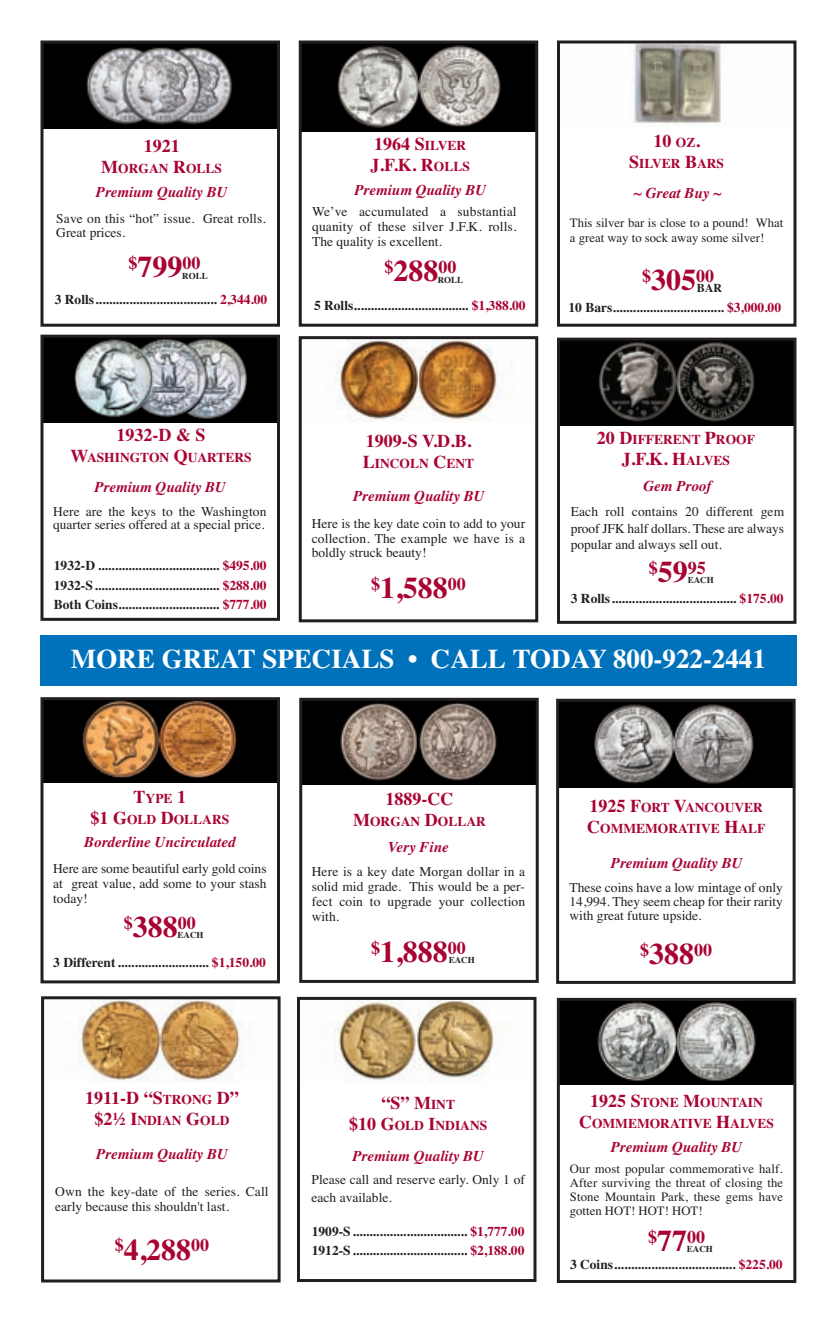
<style>
.page{position:relative;width:837px;height:1323px;background:#fff}
.page>*{position:absolute;margin:0;border:0;box-sizing:border-box;transform-origin:0 0}
.t1{font:700 30px "Times";color:#a90332}
.t2{font:700 27px "Times";color:#fff}
.t3{font:700 18px/21px "Times";color:#a90332}
.t4{font:italic 700 15px "Times";color:#a90332}
.t5{font:13.5px/15px "Times";color:#231f20;text-align:justify}
.t6{font:700 13.5px/19.5px "Times";color:#231f20;text-align:justify}
.t7{font:700 13.5px/21px "Times";color:#a90332;text-align:center}
.t8{font:12.75px/14.2px "Times";color:#231f20}
.t9{font:700 12px "Times";color:#231f20}
.t10{font:700 9px "Times";color:#231f20}
.s1{font-size:18px}
.s2{font-size:13.5px}
.s3{font-size:30px}
.s4{color:#a90332}
</style>
<div class="page">
<img style="left:44px;top:44px;width:232px;height:84px">
<div style="left:40px;top:40px;width:240px;height:287px;border:3px solid #231f20"></div>
<div style="left:40px;top:635px;width:757px;height:51px;background:#0072bc"></div>
<img style="left:44px;top:701px;width:232px;height:82px">
<div style="left:40px;top:697px;width:240px;height:286px;border:3px solid #231f20"></div>
<img style="left:78px;top:1000px;width:173px;height:82px">
<div style="left:41px;top:996px;width:240px;height:286px;border:3px solid #231f20"></div>
<img style="left:44px;top:339px;width:232px;height:83px">
<div style="left:40px;top:335px;width:240px;height:286px;border:3px solid #231f20"></div>
<img style="left:633px;top:44px;width:90px;height:81px">
<div style="left:557px;top:40px;width:239px;height:287px;border:3px solid #231f20"></div>
<img style="left:303px;top:702px;width:232px;height:83px">
<div style="left:299px;top:698px;width:240px;height:285px;border:3px solid #231f20"></div>
<img style="left:303px;top:44px;width:231px;height:87px">
<div style="left:299px;top:40px;width:239px;height:287px;border:3px solid #231f20"></div>
<img style="left:335px;top:340px;width:177px;height:81px">
<div style="left:299px;top:336px;width:239px;height:286px;border:3px solid #231f20"></div>
<img style="left:561px;top:342px;width:231px;height:83px">
<div style="left:557px;top:338px;width:239px;height:286px;border:3px solid #231f20"></div>
<img style="left:334px;top:1001px;width:176px;height:81px">
<div style="left:297px;top:997px;width:239px;height:285px;border:3px solid #231f20"></div>
<img style="left:560px;top:703px;width:232px;height:85px">
<div style="left:556px;top:699px;width:240px;height:285px;border:3px solid #231f20"></div>
<img style="left:561px;top:1002px;width:231px;height:82px">
<div style="left:557px;top:998px;width:239px;height:285px;border:3px solid #231f20"></div>
<h3 class="t3" style="left:144px;top:136px;width:37px">1921</h3>
<p class="t7" style="left:101px;top:158px;width:122px"><span class="s1">M</span>ORGAN <span class="s1">R</span>OLLS</p>
<p class="t4" style="left:96px;top:183px;width:133px">Premium Quality BU</p>
<h3 class="t3" style="left:371px;top:133px;width:101px">1964 S<span class="s2">ILVER<br></span>J.F.K. R<span class="s2">OLLS</span></h3>
<p class="t4" style="left:354px;top:181px;width:133px">Premium Quality BU</p>
<p class="t5" style="left:56px;top:211px;width:211px;line-height:14.2px">Save on this “hot” issue. Great rolls.<br>Great prices.</p>
<p class="t5" style="left:312px;top:203px;width:206px">We’ve accumulated a substantial quanity of these silver J.F.K. rolls.<br>The quality is excellent.</p>
<h3 class="t3" style="left:129px;top:252px;width:74px">$<span class="s3">799</span>00</h3>
<p class="t6" style="left:55px;top:290px;width:214px">3 Rolls.................................... <span class="s4">2,344.00</span></p>
<p class="t10" style="left:182px;top:271px;width:27px">ROLL</p>
<h3 class="t3" style="left:385px;top:256px;width:73px">$<span class="s3">288</span>00</h3>
<p class="t10" style="left:438px;top:275px;width:27px">ROLL</p>
<p class="t6" style="left:314px;top:295px;width:213px">5 Rolls.................................. <span class="s4">$1,388.00</span></p>
<h3 class="t3" style="left:653px;top:130px;width:48px">10 <span class="s2">OZ</span>.</h3>
<p class="t7" style="left:629px;top:153px;width:97px"><span class="s1">S</span>ILVER <span class="s1">B</span>ARS</p>
<p class="t4" style="left:633px;top:184px;width:90px">~ Great Buy ~</p>
<p class="t8" style="left:570px;top:216px;width:215px">This silver bar is close to a pound! What a great way to sock away some silver!</p>
<h3 class="t3" style="left:642px;top:266px;width:73px">$<span class="s3">305</span>00</h3>
<p class="t6" style="left:568px;top:297px;width:214px">10 Bars................................. <span class="s4">$3,000.00</span></p>
<p class="t9" style="left:697px;top:281px;width:27px">BAR</p>
<h3 class="t3" style="left:117px;top:424px;width:90px">1932-D &amp; S</h3>
<p class="t7" style="left:70px;top:447px;width:183px"><span class="s1">W</span>ASHINGTON <span class="s1">Q</span>UARTERS</p>
<p class="t4" style="left:94px;top:478px;width:133px">Premium Quality BU</p>
<h3 class="t3" style="left:366px;top:430px;width:107px">1909-S V.D.B.</h3>
<p class="t7" style="left:363px;top:453px;width:113px"><span class="s1">L</span>INCOLN <span class="s1">C</span>ENT</p>
<p class="t4" style="left:353px;top:487px;width:133px">Premium Quality BU</p>
<p class="t7" style="left:597px;top:429px;width:160px"><span class="s1">20 D</span>IFFERENT <span class="s1">P</span>ROOF</p>
<h3 class="t3" style="left:622px;top:449px;width:110px">J.F.K. H<span class="s2">ALVES</span></h3>
<p class="t4" style="left:643px;top:477px;width:69px">Gem Proof</p>
<p class="t5" style="left:53px;top:504px;width:215px;line-height:13.5px">Here are the keys to the Washington quarter series offered at a special price.</p>
<p class="t6" style="left:54px;top:556px;width:214px">1932-D .................................... <span class="s4">$495.00<br></span>1932-S..................................... <span class="s4">$288.00<br></span>Both Coins.............................. <span class="s4">$777.00</span></p>
<p class="t5" style="left:312px;top:517px;width:215px;line-height:14.2px">Here is the key date coin to add to your collection. The example we have is a boldly struck beauty!</p>
<h1 class="t1" style="left:371px;top:570px;width:96px"><sup>$</sup>1,588 <sup>00</sup></h1>
<p class="t5" style="left:571px;top:503px;width:215px;line-height:16.5px">Each roll contains 20 different gem proof JFK half dollars. These are always popular and always sell out.</p>
<h3 class="t3" style="left:649px;top:557px;width:58px">$<span class="s3">59</span>95</h3>
<p class="t10" style="left:688px;top:575px;width:28px">EACH</p>
<p class="t6" style="left:571px;top:588px;width:214px">3 Rolls..................................... <span class="s4">$175.00</span></p>
<h2 class="t2" style="left:71px;top:643px;width:697px">MORE GREAT SPECIALS • CALL TODAY 800-922-2441</h2>
<p class="t7" style="left:91px;top:787px;width:140px"><span class="s1">T</span>YPE <span class="s1">1<br>$1 G</span>OLD <span class="s1">D</span>OLLARS</p>
<p class="t4" style="left:84px;top:833px;width:153px">Borderline Uncirculated</p>
<p class="t5" style="left:53px;top:861px;width:215px">Here are some beautiful early gold coins at great value, add some to your stash today!</p>
<h3 class="t3" style="left:124px;top:912px;width:73px">$<span class="s3">388</span>00</h3>
<p class="t10" style="left:178px;top:930px;width:28px">EACH</p>
<p class="t6" style="left:53px;top:953px;width:214px">3 Different ........................... <span class="s4">$1,150.00</span></p>
<h3 class="t3" style="left:386px;top:789px;width:69px">1889-CC</h3>
<p class="t7" style="left:353px;top:811px;width:134px"><span class="s1">M</span>ORGAN <span class="s1">D</span>OLLAR</p>
<p class="t4" style="left:388px;top:838px;width:62px">Very Fine</p>
<p class="t5" style="left:312px;top:864px;width:215px">Here is a key date Morgan dollar in a solid mid grade. This would be a per&shy;fect coin to upgrade your collection with.</p>
<h1 class="t1" style="left:371px;top:934px;width:96px"><sup>$</sup>1,888<sup>00</sup></h1>
<p class="t10" style="left:449px;top:955px;width:28px">EACH</p>
<p class="t7" style="left:587px;top:797px;width:180px;text-align:left"><span class="s1">1925 F</span>ORT <span class="s1">V</span>ANCOUVER<br><span class="s1">C</span>OMMEMORATIVE <span class="s1">H</span>ALF</p>
<p class="t4" style="left:611px;top:854px;width:133px">Premium Quality BU</p>
<p class="t5" style="left:570px;top:880px;width:215px;line-height:14.2px">These coins have a low mintage of only 14,994. They seem cheap for their rarity with great future upside.</p>
<h3 class="t3" style="left:640px;top:939px;width:73px">$<span class="s3">388</span>00</h3>
<h3 class="t3" style="left:85px;top:1088px;width:155px">1911-D “S<span class="s2">TRONG</span> D”</h3>
<p class="t7" style="left:94px;top:1110px;width:137px"><span class="s1">$2½ I</span>NDIAN <span class="s1">G</span>OLD</p>
<p class="t4" style="left:96px;top:1145px;width:133px">Premium Quality BU</p>
<p class="t5" style="left:55px;top:1184px;width:215px">Own the key-date of the series. Call early because this shouldn't last.</p>
<h1 class="t1" style="left:115px;top:1232px;width:96px"><sup>$</sup>4,288<sup>00</sup></h1>
<h3 class="t3" style="left:382px;top:1092px;width:75px">“S” M<span class="s2">INT</span></h3>
<p class="t7" style="left:349px;top:1115px;width:140px"><span class="s1">$10 G</span>OLD <span class="s1">I</span>NDIANS</p>
<p class="t4" style="left:352px;top:1148px;width:133px">Premium Quality BU</p>
<p class="t5" style="left:312px;top:1170px;width:215px;line-height:18px">Please call and reserve early. Only 1 of each available.</p>
<p class="t6" style="left:312px;top:1221px;width:214px">1909-S.................................. <span class="s4">$1,777.00<br></span>1912-S.................................. <span class="s4">$2,188.00</span></p>
<p class="t7" style="left:579px;top:1092px;width:197px"><span class="s1">1925 S</span>TONE <span class="s1">M</span>OUNTAIN<br><span class="s1">C</span>OMMEMORATIVE <span class="s1">H</span>ALVES</p>
<p class="t4" style="left:611px;top:1138px;width:133px">Premium Quality BU</p>
<p class="t8" style="left:570px;top:1161px;width:215px;text-align:justify">Our most popular commemorative half.<br>After surviving the threat of closing the Stone Mountain Park, these gems have gotten HOT! HOT! HOT!</p>
<h3 class="t3" style="left:648px;top:1226px;width:59px">$<span class="s3">77</span>00</h3>
<p class="t10" style="left:687px;top:1244px;width:28px">EACH</p>
<p class="t6" style="left:570px;top:1254px;width:214px">3 Coins .................................... <span class="s4">$225.00</span></p>
</div>
